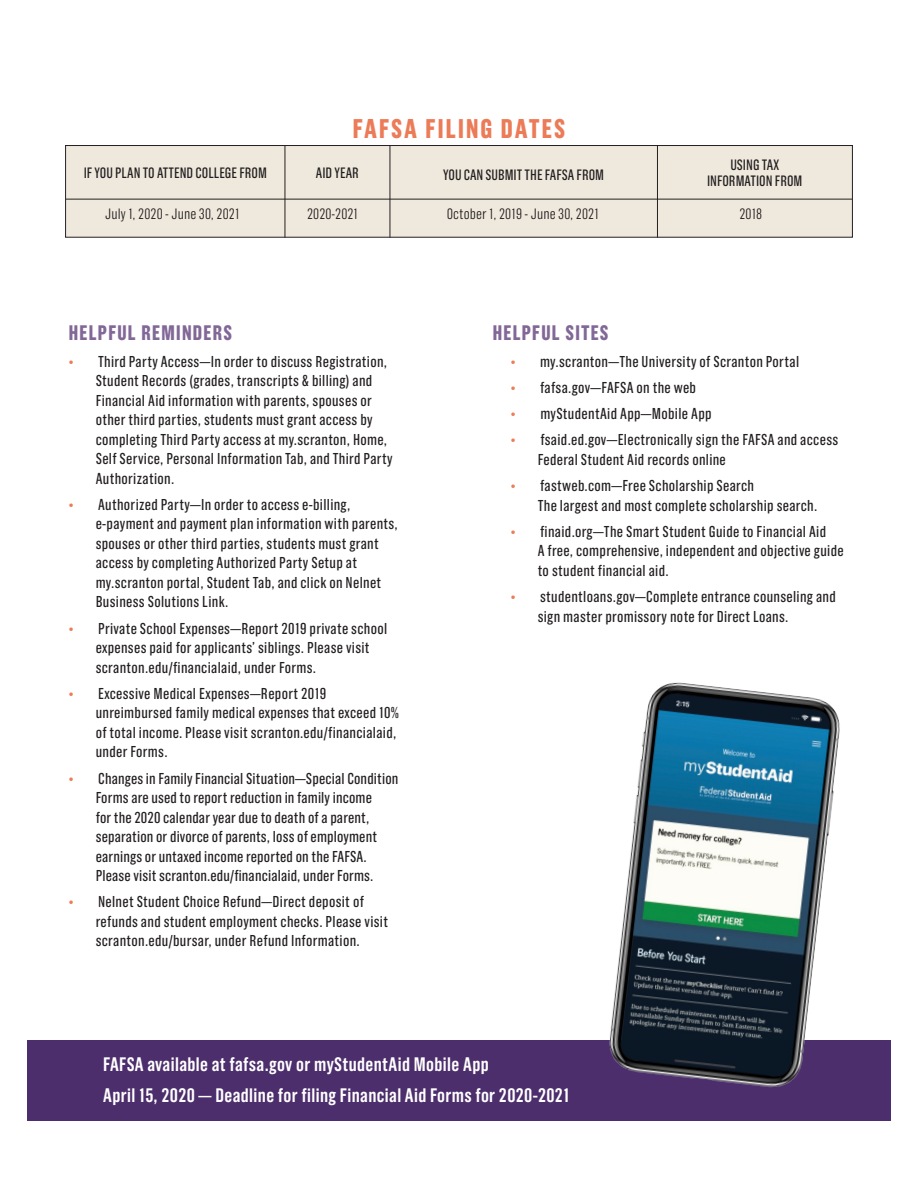
<style>
.page{position:relative;width:918px;height:1188px;background:#fff}
.page>*{position:absolute;margin:0;border:0;box-sizing:border-box;transform-origin:0 0}
.t1{font:700 27px "Grotzec Cond";letter-spacing:.08em;color:#ec7b57}
.text{font:700 21px "Grotzec Cond";letter-spacing:.06em;color:#816897}
.subhead{font:700 21px "Grotzec Cond";letter-spacing:.06em;color:#816897}
.subhead-2{font:600 19.5px "Grotzec Cond";letter-spacing:.02em;color:#fff}
.t2{font:15.75px/19.5px "Grotzec Cond";letter-spacing:.02em;color:#231f20}
.t3{font:15px/16.5px "Grotzec Cond";color:#231f20;text-align:center}
.t4{font:300 15px "Grotzec Cond";letter-spacing:.01em;color:#231f20}
.s1{color:#ec7b57}
</style>
<div class="page">
<div style="left:27px;top:1041px;width:864px;height:80px;background:#4d2e6d"></div>
<div style="left:66px;top:146px;width:786px;height:91px;background:#efe9dd"></div>
<div style="left:65px;top:145px;width:788px;height:93px;border:1px solid #231f20"></div>
<hr style="left:66px;top:199px;width:786px;height:1px;background:#231f20">
<hr style="left:285px;top:145px;width:1px;height:93px;background:#231f20">
<hr style="left:657px;top:145px;width:1px;height:93px;background:#231f20">
<hr style="left:390px;top:145px;width:1px;height:93px;background:#231f20">
<img style="left:594px;top:682px;width:260px;height:406px">
<p class="t1" style="left:353px;top:113px;width:214px">FAFSA FILING DATES</p>
<p class="t3" style="left:707px;top:156px;width:97px">USING TAX<br>INFORMATION FROM</p>
<p class="t3" style="left:84px;top:164px;width:185px">IF YOU PLAN TO ATTEND COLLEGE FROM</p>
<p class="t3" style="left:316px;top:164px;width:45px">AID YEAR</p>
<p class="t3" style="left:443px;top:166px;width:162px">YOU CAN SUBMIT THE FAFSA FROM</p>
<p class="t4" style="left:105px;top:205px;width:136px">July 1, 2020 - June 30, 2021</p>
<p class="t4" style="left:307px;top:205px;width:53px">2020-2021</p>
<p class="t4" style="left:447px;top:205px;width:154px">October 1, 2019 - June 30, 2021</p>
<p class="t4" style="left:739px;top:205px;width:24px">2018</p>
<p class="text" style="left:69px;top:321px;width:165px">HELPFUL REMINDERS</p>
<p class="t2" style="left:96px;top:351px;width:298px;text-indent:-27px"><span class="s1">•</span> Third Party Access—In order to discuss Registration, Student Records (grades, transcripts &amp; billing) and Financial Aid information with parents, spouses or other third parties, students must grant access by completing Third Party access at my.scranton, Home, Self Service, Personal Information Tab, and Third Party Authorization.</p>
<p class="t2" style="left:96px;top:494px;width:304px;text-indent:-27px"><span class="s1">•</span> Authorized Party—In order to access e-billing, e-payment and payment plan information with parents, spouses or other third parties, students must grant access by completing Authorized Party Setup at my.scranton portal, Student Tab, and click on Nelnet Business Solutions Link.</p>
<p class="t2" style="left:96px;top:618px;width:293px;text-indent:-27px"><span class="s1">•</span> Private School Expenses—Report 2019 private school expenses paid for applicants’ siblings. Please visit scranton.edu/financialaid, under Forms.</p>
<p class="t2" style="left:96px;top:683px;width:305px;text-indent:-27px"><span class="s1">•</span> Excessive Medical Expenses—Report 2019 unreimbursed family medical expenses that exceed 10% of total income. Please visit scranton.edu/financialaid, under Forms.</p>
<p class="t2" style="left:69px;top:768px;width:331px;text-align:center"><span class="s1">•</span> Changes in Family Financial Situation—Special Condition Forms are used to report reduction in family income<br>for the 2020 calendar year due to death of a parent, separation or divorce of parents, loss of employment earnings or untaxed income reported on the FAFSA.<br>Please visit scranton.edu/financialaid, under Forms.</p>
<p class="t2" style="left:96px;top:892px;width:294px;text-indent:-27px"><span class="s1">•</span> Nelnet Student Choice Refund—Direct deposit of refunds and student employment checks. Please visit scranton.edu/bursar, under Refund Information.</p>
<p class="subhead" style="left:493px;top:321px;width:117px">HELPFUL SITES</p>
<p class="t2" style="left:511px;top:351px;width:290px"><span class="s1">•</span> my.scranton—The University of Scranton Portal</p>
<p class="t2" style="left:511px;top:377px;width:187px"><span class="s1">•</span> fafsa.gov—FAFSA on the web</p>
<p class="t2" style="left:511px;top:404px;width:202px"><span class="s1">•</span> myStudentAid App—Mobile App</p>
<p class="t2" style="left:538px;top:430px;width:302px;text-indent:-27px"><span class="s1">•</span> fsaid.ed.gov—Electronically sign the FAFSA and access<br>Federal Student Aid records online</p>
<p class="t2" style="left:538px;top:476px;width:281px;text-indent:-27px"><span class="s1">•</span> fastweb.com—Free Scholarship Search<br>The largest and most complete scholarship search.</p>
<p class="t2" style="left:538px;top:521px;width:307px;text-indent:-27px"><span class="s1">•</span> finaid.org—The Smart Student Guide to Financial Aid<br>A free, comprehensive, independent and objective guide to student financial aid.</p>
<p class="t2" style="left:538px;top:587px;width:300px;text-indent:-27px"><span class="s1">•</span> studentloans.gov—Complete entrance counseling and sign master promissory note for Direct Loans.</p>
<p class="subhead-2" style="left:103px;top:1053px;width:387px">FAFSA available at fafsa.gov or myStudentAid Mobile App</p>
<p class="subhead-2" style="left:103px;top:1084px;width:468px">April 15, 2020 — Deadline for filing Financial Aid Forms for 2020-2021</p>
</div>
